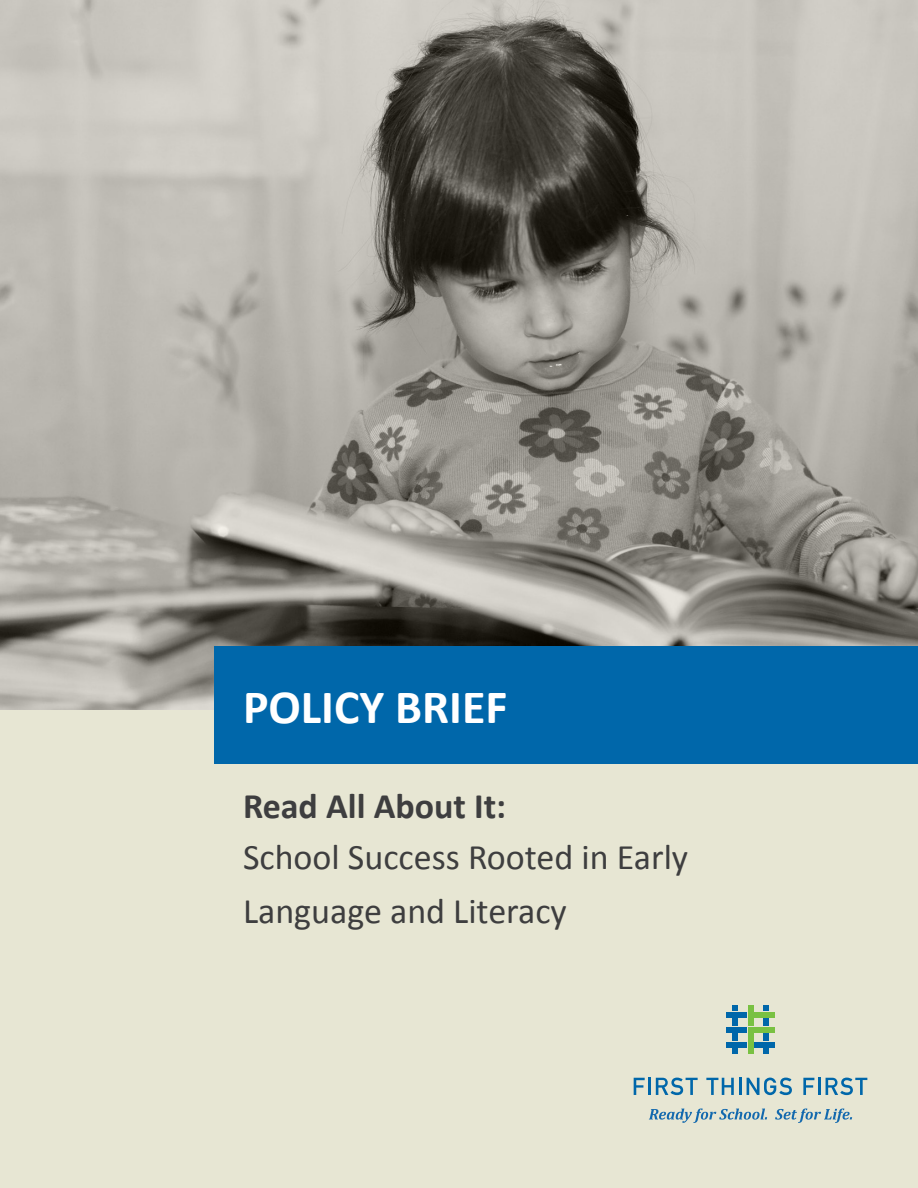
<style>
.page{position:relative;width:918px;height:1188px;background:#fff}
.page>*{position:absolute;margin:0;border:0;box-sizing:border-box;transform-origin:0 0}
.Cover_Title{font:700 48px "Calibri";color:#fff}
.Cover_Subtitle{font:36px "Calibri";color:#3e3e3f}
.Cover_Subtitle-2{font:700 36px "Calibri";color:#3e3e3f}
</style>
<div class="page">
<img style="left:0;top:0;width:918px;height:710px">
<div style="left:0;top:711px;width:918px;height:477px;background:#e7e6d3"></div>
<div style="left:215px;top:647px;width:703px;height:117px;background:#0067aa"></div>
<svg style="left:649px;top:1109px;width:118px;height:14px"></svg>
<svg style="left:775px;top:1109px;width:77px;height:14px"></svg>
<svg style="left:634px;top:1078px;width:11px;height:17px"></svg>
<hr style="left:648px;top:1078px;width:3px;height:17px;background:#0067aa">
<svg style="left:656px;top:1078px;width:42px;height:17px"></svg>
<svg style="left:706px;top:1078px;width:35px;height:17px"></svg>
<svg style="left:747px;top:1078px;width:45px;height:17px"></svg>
<svg style="left:803px;top:1078px;width:17px;height:17px"></svg>
<svg style="left:826px;top:1078px;width:41px;height:17px"></svg>
<div style="left:726px;top:1027px;width:21px;height:5px;background:#0067aa"></div>
<svg style="left:733px;top:1006px;width:5px;height:5px"></svg>
<svg style="left:733px;top:1049px;width:5px;height:5px"></svg>
<div style="left:733px;top:1018px;width:5px;height:8px;background:#0067aa"></div>
<svg style="left:733px;top:1034px;width:5px;height:7px"></svg>
<svg style="left:763px;top:1006px;width:5px;height:5px"></svg>
<div style="left:748px;top:1006px;width:5px;height:20px;background:#79c142"></div>
<div style="left:748px;top:1034px;width:5px;height:20px;background:#79c142"></div>
<div style="left:726px;top:1012px;width:21px;height:5px;background:#0067aa"></div>
<div style="left:754px;top:1012px;width:21px;height:5px;background:#79c142"></div>
<div style="left:726px;top:1043px;width:21px;height:5px;background:#0067aa"></div>
<div style="left:754px;top:1043px;width:21px;height:5px;background:#0067aa"></div>
<div style="left:748px;top:1027px;width:27px;height:5px;background:#79c142"></div>
<svg style="left:763px;top:1049px;width:5px;height:5px"></svg>
<div style="left:763px;top:1018px;width:5px;height:8px;background:#0067aa"></div>
<svg style="left:763px;top:1034px;width:5px;height:7px"></svg>
<p class="Cover_Title" style="left:243px;top:677px;width:266px">POLICY BRIEF</p>
<p class="Cover_Subtitle-2" style="left:243px;top:783px;width:265px">Read All About It:</p>
<p class="Cover_Subtitle" style="left:243px;top:834px;width:447px">School Success Rooted in Early</p>
<p class="Cover_Subtitle" style="left:243px;top:888px;width:325px">Language and Literacy</p>
</div>
